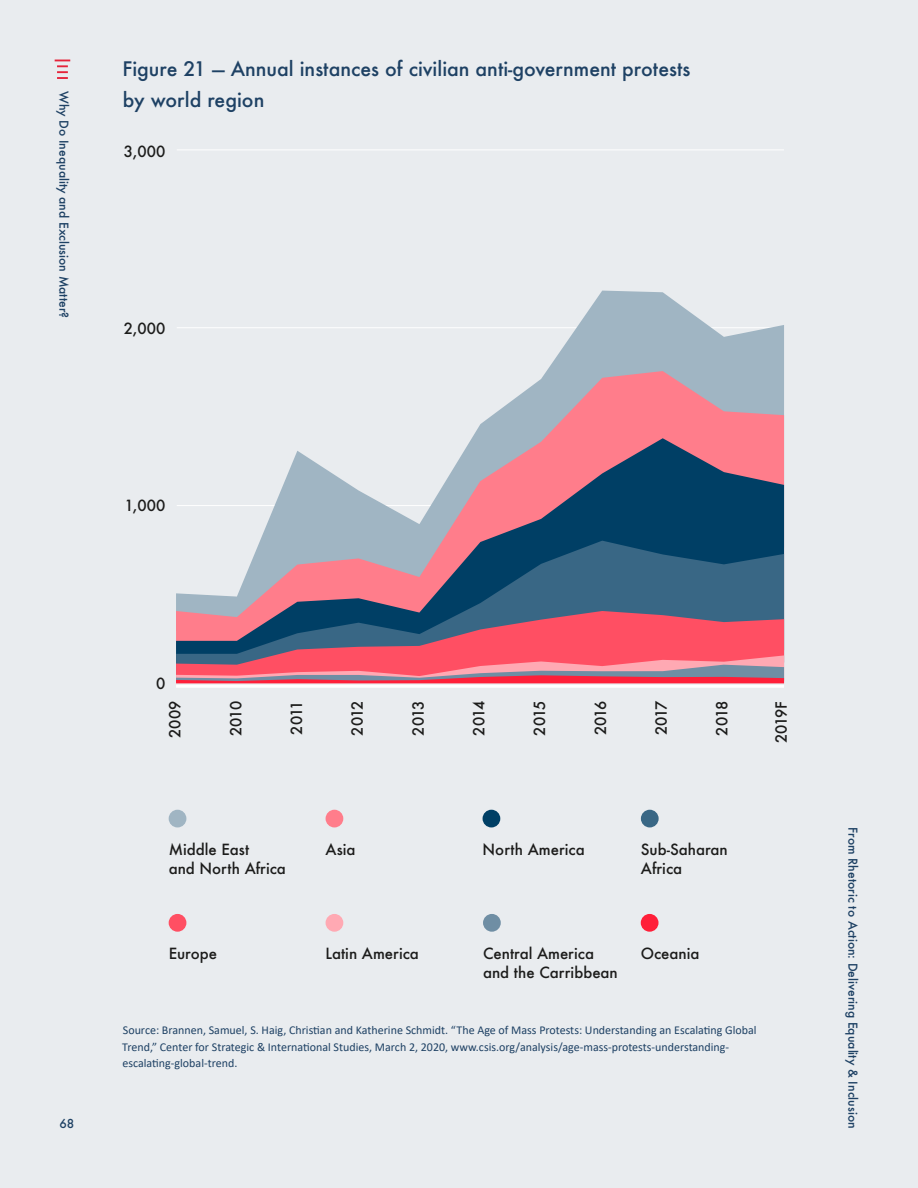
<style>
.page{position:relative;width:918px;height:1188px;background:#e9ecef}
.page>*{position:absolute;margin:0;border:0;box-sizing:border-box;transform-origin:0 0}
.t1{font:500 19.5px/31.5px "Futura";color:#1e4164}
.t2{font:500 15px/19.5px "Futura";color:#1c1c1b}
.t3{font:12px/16.5px "Calibri";color:#1e4164}
.t4{font:500 12px "Futura";color:#1e4164}
</style>
<div class="page">
<svg style="left:55px;top:60px;width:15px;height:19px"></svg>
<hr style="left:177px;top:150px;width:607px;height:1px;background:#fff">
<svg style="left:177px;top:291px;width:607px;height:80px"></svg>
<svg style="left:472px;top:371px;width:312px;height:67px;background:#d5a0ad"></svg>
<svg style="left:177px;top:438px;width:607px;height:103px"></svg>
<svg style="left:176px;top:541px;width:608px;height:70px;background:#707a92"></svg>
<svg style="left:176px;top:611px;width:608px;height:72px;background:#b85c73"></svg>
<hr style="left:176px;top:685px;width:608px;height:3px;background:#fff">
<div style="left:641px;top:914px;width:18px;height:18px;background:#ff1f39;border-radius:50%"></div>
<div style="left:169px;top:914px;width:17px;height:18px;background:#ff4f63;border-radius:50%"></div>
<div style="left:641px;top:810px;width:18px;height:17px;background:#396785;border-radius:50%"></div>
<div style="left:326px;top:810px;width:17px;height:17px;background:#ff7d8b;border-radius:50%"></div>
<div style="left:326px;top:914px;width:17px;height:18px;background:#ffa9b3;border-radius:50%"></div>
<div style="left:483px;top:810px;width:17px;height:17px;background:#003f65;border-radius:50%"></div>
<div style="left:483px;top:914px;width:18px;height:18px;background:#6f8ea4;border-radius:50%"></div>
<div style="left:169px;top:810px;width:17px;height:17px;background:#a0b5c3;border-radius:50%"></div>
<p class="t4" style="left:72px;top:91px;width:229px;rotate:90deg">Why Do Inequality and Exclusion Matter?</p>
<h1 class="t1" style="left:123px;top:52px;width:569px">Figure 21 — Annual instances of civilian anti-government protests by world region</h1>
<p class="t2" style="left:124px;top:142px;width:43px">3,000</p>
<p class="t2" style="left:124px;top:318px;width:43px">2,000</p>
<p class="t2" style="left:124px;top:496px;width:42px">1,000</p>
<p class="t4" style="left:60px;top:1116px;width:16px">68</p>
<p class="t2" style="left:156px;top:674px;width:11px">0</p>
<p class="t2" style="left:165px;top:738px;width:39px;rotate:-90deg">2009</p>
<p class="t2" style="left:226px;top:736px;width:36px;rotate:-90deg">2010</p>
<p class="t2" style="left:287px;top:735px;width:35px;rotate:-90deg">2011</p>
<p class="t2" style="left:347px;top:736px;width:36px;rotate:-90deg">2012</p>
<p class="t2" style="left:408px;top:736px;width:36px;rotate:-90deg">2013</p>
<p class="t2" style="left:469px;top:736px;width:36px;rotate:-90deg">2014</p>
<p class="t2" style="left:530px;top:736px;width:36px;rotate:-90deg">2015</p>
<p class="t2" style="left:591px;top:735px;width:36px;rotate:-90deg">2016</p>
<p class="t2" style="left:651px;top:735px;width:36px;rotate:-90deg">2017</p>
<p class="t2" style="left:712px;top:736px;width:36px;rotate:-90deg">2018</p>
<p class="t2" style="left:771px;top:743px;width:44px;rotate:-90deg">2019F</p>
<p class="t2" style="left:169px;top:839px;width:119px">Middle East<br>and North Africa</p>
<p class="t2" style="left:326px;top:839px;width:31px">Asia</p>
<p class="t2" style="left:483px;top:839px;width:104px">North America</p>
<p class="t2" style="left:641px;top:839px;width:88px">Sub-Saharan<br>Africa</p>
<p class="t2" style="left:483px;top:943px;width:136px">Central America and the Carribbean</p>
<p class="t2" style="left:326px;top:943px;width:95px">Latin America</p>
<p class="t2" style="left:169px;top:943px;width:50px">Europe</p>
<p class="t2" style="left:641px;top:943px;width:60px">Oceania</p>
<p class="t3" style="left:122px;top:1022px;width:636px">Source: Brannen, Samuel, S. Haig, Christian and Katherine Schmidt. “The Age of Mass Protests: Understanding an Escalating Global<br>Trend,” Center for Strategic &amp; International Studies, March 2, 2020, www.csis.org/analysis/age-mass-protests-understanding&shy;escalating-global-trend.</p>
<p class="t4" style="left:861px;top:827px;width:303px;rotate:90deg">From Rhetoric to Action: Delivering Equality &amp; Inclusion</p>
</div>
